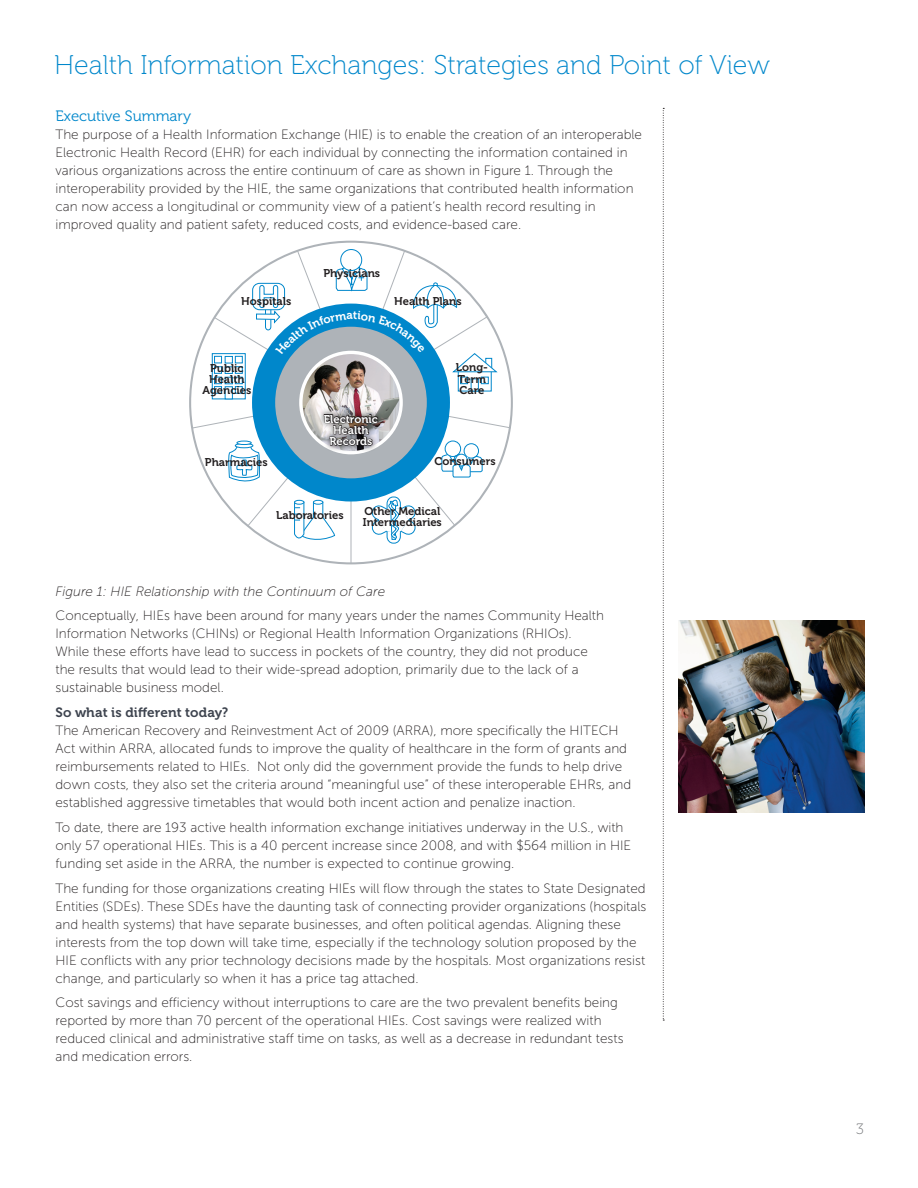
<style>
.page{position:relative;width:918px;height:1188px;background:#fff}
.page>*{position:absolute;margin:0;border:0;box-sizing:border-box;transform-origin:0 0}
.t1{font:27px "Museo For Dell 100";color:#0087cb}
.Body_Headings{font:15px "Museo For Dell 300";color:#0087cb}
.t2{font:15px "Museo For Dell 100";color:#727477}
.Body{font:13.5px/18px "Museo Sans For Dell 100";color:#231f20}
.Body-2{font:italic 13.5px "Museo Sans For Dell 100";color:#231f20}
.t3{font:11.25px/11.2px "Museo For Dell 700";color:#231f20}
.t4{font:11.25px/11.2px "Museo For Dell 700";color:#fff;text-align:center}
.s1{font-family:"Museo For Dell 700";color:#3e444f}
</style>
<div class="page">
<hr style="left:351px;top:497px;width:1px;height:67px;background:#aeb3b8">
<div style="left:252px;top:304px;width:198px;height:198px;background:#0087cb;border-radius:50%"></div>
<div style="left:275px;top:327px;width:152px;height:151px;background:#aeb3b8;border-radius:50%"></div>
<svg style="left:299px;top:351px;width:104px;height:103px"></svg>
<img style="left:303px;top:354px;width:96px;height:97px;border-radius:48px">
<div style="left:471px;top:379px;width:8px;height:12px;border:1px solid #0087cb"></div>
<div style="left:460px;top:377px;width:8px;height:7px;border:1px solid #0087cb"></div>
<div style="left:481px;top:377px;width:7px;height:7px;border:1px solid #0087cb"></div>
<div style="left:212px;top:353px;width:33px;height:46px;border:1px solid #0087cb"></div>
<div style="left:225px;top:387px;width:8px;height:12px;border:1px solid #0087cb"></div>
<div style="left:214px;top:386px;width:8px;height:7px;border:1px solid #0087cb"></div>
<div style="left:235px;top:386px;width:7px;height:7px;border:1px solid #0087cb"></div>
<div style="left:225px;top:377px;width:8px;height:7px;border:1px solid #0087cb"></div>
<div style="left:214px;top:377px;width:8px;height:7px;border:1px solid #0087cb"></div>
<div style="left:235px;top:377px;width:7px;height:7px;border:1px solid #0087cb"></div>
<div style="left:225px;top:367px;width:8px;height:7px;border:1px solid #0087cb"></div>
<div style="left:214px;top:367px;width:8px;height:6px;border:1px solid #0087cb"></div>
<img style="left:316px;top:406px;width:71px;height:8px">
<svg style="left:192px;top:414px;width:319px;height:129px"></svg>
<img style="left:679px;top:621px;width:185px;height:192px">
<svg style="left:663px;top:108px;width:1px;height:913px"></svg>
<svg style="left:214px;top:249px;width:283px;height:123px"></svg>
<h1 class="t1" style="left:54px;top:51px;width:718px">Health Information Exchanges: Strategies and Point of View</h1>
<p class="Body_Headings" style="left:56px;top:108px;width:137px">Executive Summary</p>
<p class="Body" style="left:56px;top:125px;width:588px">The purpose of a Health Information Exchange (HIE) is to enable the creation of an interoperable Electronic Health Record (EHR) for each individual by connecting the information contained in various organizations across the entire continuum of care as shown in Figure 1. Through the interoperability provided by the HIE, the same organizations that contributed health information can now access a longitudinal or community view of a patient’s health record resulting in improved quality and patient safety, reduced costs, and evidence-based care.</p>
<p class="t3" style="left:323px;top:268px;width:58px">Physicians</p>
<p class="t3" style="left:394px;top:296px;width:69px">Health Plans</p>
<p class="t3" style="left:241px;top:295px;width:52px">Hospitals</p>
<p class="t3" style="left:203px;top:362px;width:50px;text-align:center">Public<br>Health<br>Agencies</p>
<p class="t3" style="left:205px;top:457px;width:64px">Pharmacies</p>
<p class="t4" style="left:324px;top:413px;width:56px">Electronic<br>Health<br>Records</p>
<p class="t3" style="left:456px;top:361px;width:34px;line-height:11.9px">Long-<br>Term<br>Care</p>
<p class="t3" style="left:434px;top:455px;width:63px">Consumers</p>
<p class="t3" style="left:276px;top:510px;width:69px">Laboratories</p>
<p class="t3" style="left:363px;top:506px;width:81px">Other Medical<br>Intermediaries</p>
<p class="Body-2" style="left:56px;top:584px;width:331px">Figure 1: HIE Relationship with the Continuum of Care</p>
<p class="Body" style="left:56px;top:607px;width:550px">Conceptually, HIEs have been around for many years under the names Community Health Information Networks (CHINs) or Regional Health Information Organizations (RHIOs).<br>While these efforts have lead to success in pockets of the country, they did not produce the results that would lead to their wide-spread adoption, primarily due to the lack of a sustainable business model.</p>
<p class="Body" style="left:56px;top:704px;width:577px"><span class="s1">So what is different today?<br></span>The American Recovery and Reinvestment Act of 2009 (ARRA), more specifically the HITECH Act within ARRA, allocated funds to improve the quality of healthcare in the form of grants and reimbursements related to HIEs. Not only did the government provide the funds to help drive down costs, they also set the criteria around “meaningful use” of these interoperable EHRs, and established aggressive timetables that would both incent action and penalize inaction.</p>
<p class="Body" style="left:56px;top:818px;width:577px">To date, there are 193 active health information exchange initiatives underway in the U.S., with only 57 operational HIEs. This is a 40 percent increase since 2008, and with $564 million in HIE funding set aside in the ARRA, the number is expected to continue growing.</p>
<p class="Body" style="left:56px;top:879px;width:592px">The funding for those organizations creating HIEs will flow through the states to State Designated Entities (SDEs). These SDEs have the daunting task of connecting provider organizations (hospitals and health systems) that have separate businesses, and often political agendas. Aligning these interests from the top down will take time, especially if the technology solution proposed by the HIE conflicts with any prior technology decisions made by the hospitals. Most organizations resist change, and particularly so when it has a price tag attached.</p>
<p class="Body" style="left:56px;top:994px;width:570px">Cost savings and efficiency without interruptions to care are the two prevalent benefits being reported by more than 70 percent of the operational HIEs. Cost savings were realized with reduced clinical and administrative staff time on tasks, as well as a decrease in redundant tests and medication errors.</p>
<p class="t2" style="left:856px;top:1121px;width:9px">3</p>
</div>
